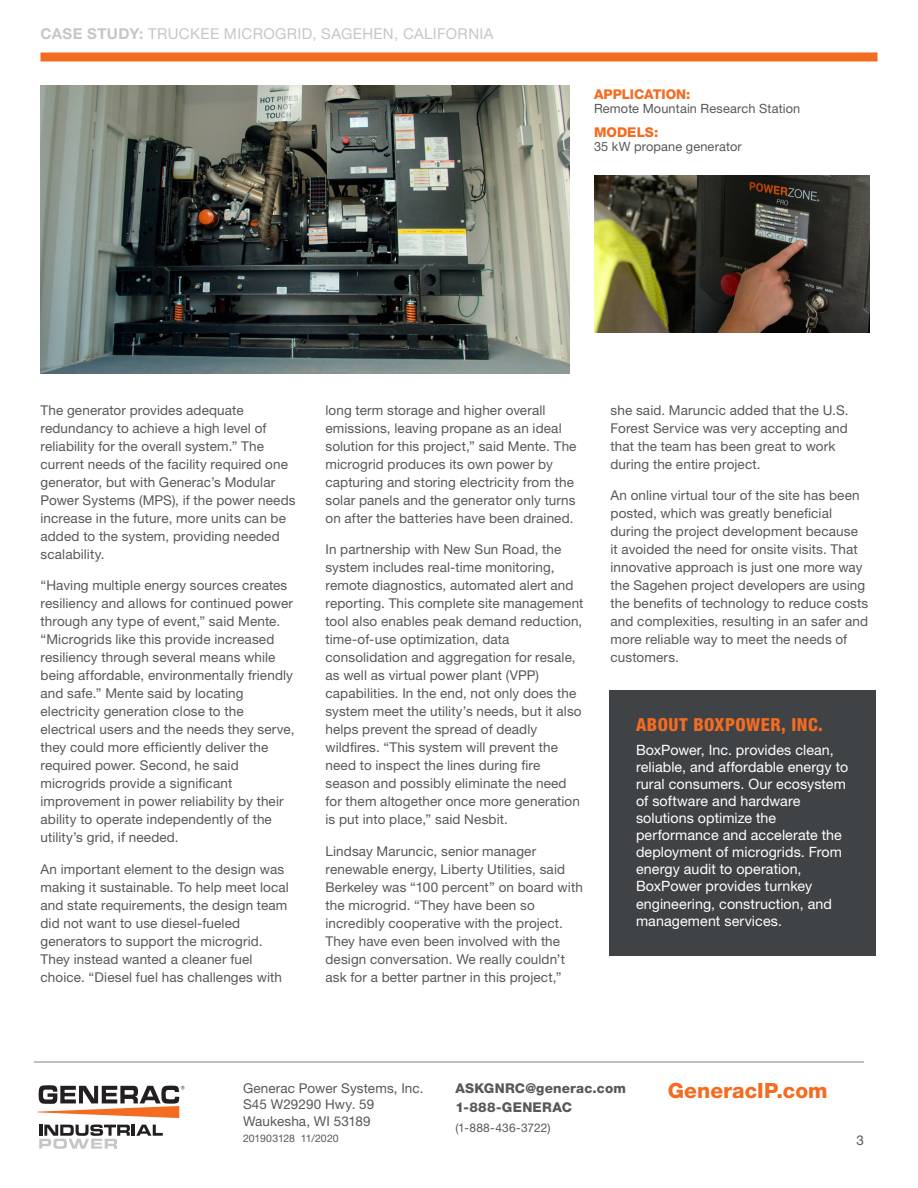
<style>
.page{position:relative;width:918px;height:1188px;background:#fff}
.page>*{position:absolute;margin:0;border:0;box-sizing:border-box;transform-origin:0 0}
.t1{font:800 21px "Helvetica Neue LT Std";color:#f36c21}
.t2{font:800 condensed 18px "Helvetica Neue LT Std";letter-spacing:.025em;color:#f36c21}
.t3{font:15px "Helvetica Neue LT Std";letter-spacing:.025em;color:#c5c6c8}
.t4{font:14.25px/17.1px "Helvetica Neue LT Std";letter-spacing:.005em;color:#fff}
.t5{font:13.5px/18px "Helvetica Neue LT Std";letter-spacing:.01em;color:#57585a}
.t6{font:800 13.5px/19.5px "Helvetica Neue LT Std";letter-spacing:.015em;color:#57585a}
.page_2_sidebar_heade{font:800 13.5px "Helvetica Neue LT Std";color:#f36c21}
.page_2_sidebar_text{font:12.75px "Helvetica Neue LT Std";letter-spacing:.01em;color:#57585a}
.t7{font:12px "Helvetica Neue LT Std";letter-spacing:.015em;color:#57585a}
.t8{font:10.5px "Helvetica Neue LT Std";color:#57585a}
.s1{font-weight:700}
</style>
<div class="page">
<img style="left:40px;top:86px;width:529px;height:287px">
<hr style="left:34px;top:1062px;width:830px;height:1px;background:#808285">
<svg style="left:38px;top:1085px;width:146px;height:33px"></svg>
<svg style="left:39px;top:1125px;width:124px;height:24px"></svg>
<div style="left:40px;top:52px;width:838px;height:10px;background:#f36c21"></div>
<img style="left:594px;top:176px;width:275px;height:156px">
<div style="left:609px;top:691px;width:267px;height:265px;background:#404346"></div>
<p class="t3" style="left:40px;top:25px;width:455px"><span class="s1">CASE STUDY:</span> TRUCKEE MICROGRID, SAGEHEN, CALIFORNIA</p>
<p class="page_2_sidebar_heade" style="left:594px;top:87px;width:98px">APPLICATION:</p>
<p class="page_2_sidebar_text" style="left:594px;top:101px;width:208px">Remote Mountain Research Station</p>
<p class="page_2_sidebar_heade" style="left:594px;top:124px;width:66px">MODELS:</p>
<p class="page_2_sidebar_text" style="left:594px;top:139px;width:149px">35 kW propane generator</p>
<p class="t5" style="left:40px;top:401px;width:257px">The generator provides adequate redundancy to achieve a high level of reliability for the overall system.” The current needs of the facility required one generator, but with Generac’s Modular Power Systems (MPS), if the power needs increase in the future, more units can be added to the system, providing needed scalability.</p>
<p class="t5" style="left:40px;top:576px;width:256px">“Having multiple energy sources creates resiliency and allows for continued power through any type of event,” said Mente. “Microgrids like this provide increased resiliency through several means while being affordable, environmentally friendly and safe.” Mente said by locating electricity generation close to the electrical users and the needs they serve, they could more efficiently deliver the required power. Second, he said microgrids provide a significant improvement in power reliability by their ability to operate independently of the utility’s grid, if needed.</p>
<p class="t5" style="left:40px;top:860px;width:250px">An important element to the design was making it sustainable. To help meet local and state requirements, the design team did not want to use diesel-fueled generators to support the microgrid.<br>They instead wanted a cleaner fuel choice. “Diesel fuel has challenges with</p>
<p class="t5" style="left:326px;top:401px;width:253px">long term storage and higher overall emissions, leaving propane as an ideal solution for this project,” said Mente. The microgrid produces its own power by capturing and storing electricity from the solar panels and the generator only turns on after the batteries have been drained.</p>
<p class="t5" style="left:326px;top:540px;width:260px">In partnership with New Sun Road, the system includes real-time monitoring, remote diagnostics, automated alert and reporting. This complete site management tool also enables peak demand reduction, time-of-use optimization, data consolidation and aggregation for resale, as well as virtual power plant (VPP) capabilities. In the end, not only does the system meet the utility’s needs, but it also helps prevent the spread of deadly wildfires. “This system will prevent the need to inspect the lines during fire season and possibly eliminate the need for them altogether once more generation is put into place,” said Nesbit.</p>
<p class="t5" style="left:326px;top:842px;width:259px">Lindsay Maruncic, senior manager renewable energy, Liberty Utilities, said Berkeley was “100 percent” on board with the microgrid. “They have been so incredibly cooperative with the project.<br>They have even been involved with the design conversation. We really couldn’t ask for a better partner in this project,”</p>
<p class="t5" style="left:610px;top:401px;width:240px">she said. Maruncic added that the U.S.<br>Forest Service was very accepting and that the team has been great to work during the entire project.</p>
<p class="t5" style="left:610px;top:486px;width:259px">An online virtual tour of the site has been posted, which was greatly beneficial during the project development because it avoided the need for onsite visits. That innovative approach is just one more way the Sagehen project developers are using the benefits of technology to reduce costs and complexities, resulting in an safer and more reliable way to meet the needs of customers.</p>
<p class="t2" style="left:636px;top:713px;width:188px">ABOUT BOXPOWER, INC.</p>
<p class="t4" style="left:636px;top:741px;width:214px">BoxPower, Inc. provides clean, reliable, and affordable energy to rural consumers. Our ecosystem of software and hardware solutions optimize the performance and accelerate the deployment of microgrids. From energy audit to operation,<br>BoxPower provides turnkey engineering, construction, and management services.</p>
<p class="t5" style="left:243px;top:1080px;width:182px;line-height:16.5px">Generac Power Systems, Inc.<br>S45 W29290 Hwy. 59<br>Waukesha, WI 53189</p>
<p class="t8" style="left:243px;top:1132px;width:97px">201903128 11/2020</p>
<p class="t6" style="left:455px;top:1078px;width:172px">ASKGNRC@generac.com<br>1-888-GENERAC</p>
<p class="t7" style="left:455px;top:1120px;width:97px">(1-888-436-3722)</p>
<p class="t1" style="left:668px;top:1078px;width:161px">GeneracIP.com</p>
<p class="t5" style="left:856px;top:1131px;width:9px">3</p>
</div>
